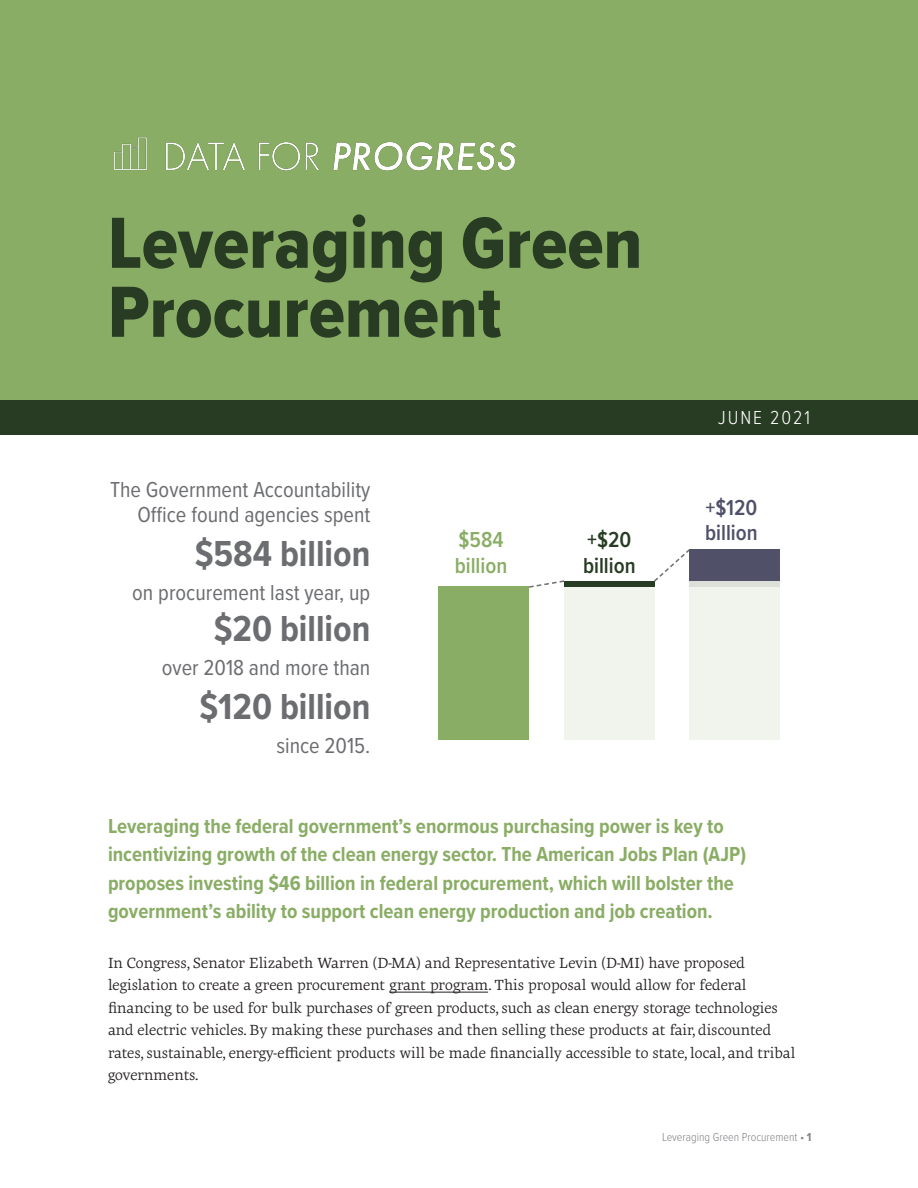
<style>
.page{position:relative;width:918px;height:1188px;background:#fff}
.page>*{position:absolute;margin:0;border:0;box-sizing:border-box;transform-origin:0 0}
.t1{font:75px/69px "Proxima Nova Cond Extrabld";color:#283c23}
.body_copy{font:700 37.5px "Proxima Nova Cond";color:#6c6d70}
.body_copy-2{font:22.5px/25.5px "Proxima Nova Cond";color:#6c6d70;text-align:right}
.body_copy-3{font:600 22.5px/25.5px "Proxima Nova Cond";color:#505169}
.body_copy-4{font:600 22.5px/25.5px "Proxima Nova Cond";color:#8aad66}
.body_copy-5{font:600 22.5px/25.5px "Proxima Nova Cond";color:#283c23}
.body_copy-6{font:700 21px/28.5px "Proxima Nova Cond";color:#8aad66}
.body_copy-7{font:300 19.5px "Proxima Nova Cond";letter-spacing:.1em;color:#fff}
.body_copy-8{font:15px/22.5px "Geneo Std";color:#231f20}
.t2{font:300 12px "Proxima Nova Cond";color:#808285}
.s1{font-weight:700}
</style>
<div class="page">
<div style="left:0;top:386px;width:918px;height:49px;background:#283c23"></div>
<div style="left:0;top:0;width:918px;height:400px;background:#8aad66"></div>
<img style="left:114px;top:137px;width:402px;height:34px">
<hr style="left:389px;top:992px;width:99px;height:1px;background:#231f20">
<div style="left:439px;top:586px;width:90px;height:154px;background:#8aad66"></div>
<div style="left:564px;top:586px;width:91px;height:154px;background:#f1f4ec"></div>
<div style="left:690px;top:586px;width:90px;height:154px;background:#f1f4ec"></div>
<div style="left:564px;top:581px;width:91px;height:5px;background:#283c23"></div>
<div style="left:690px;top:581px;width:90px;height:5px;background:#dddfda"></div>
<div style="left:690px;top:550px;width:90px;height:31px;background:#505169"></div>
<svg style="left:529px;top:580px;width:37px;height:8px"></svg>
<svg style="left:654px;top:549px;width:38px;height:34px"></svg>
<p class="t1" style="left:108px;top:207px;width:536px">Leveraging Green<br>Procurement</p>
<p class="body_copy-2" style="left:110px;top:475px;width:262px">The Government Accountability<br>Office found agencies spent</p>
<p class="body_copy" style="left:195px;top:526px;width:177px">$584 billion</p>
<p class="body_copy-2" style="left:132px;top:579px;width:240px">on procurement last year, up</p>
<p class="body_copy" style="left:214px;top:601px;width:158px">$20 billion</p>
<p class="body_copy-2" style="left:162px;top:654px;width:210px">over 2018 and more than</p>
<p class="body_copy" style="left:199px;top:679px;width:172px">$120 billion</p>
<p class="body_copy-2" style="left:276px;top:732px;width:96px">since 2015.</p>
<p class="body_copy-4" style="left:455px;top:526px;width:54px">$584 billion</p>
<p class="body_copy-5" style="left:583px;top:526px;width:54px">+$20 billion</p>
<p class="body_copy-7" style="left:718px;top:403px;width:93px">JUNE 2021</p>
<p class="body_copy-3" style="left:705px;top:494px;width:54px">+$120 billion</p>
<p class="body_copy-6" style="left:108px;top:811px;width:640px">Leveraging the federal government’s enormous purchasing power is key to incentivizing growth of the clean energy sector. The American Jobs Plan (AJP) proposes investing $46 billion in federal procurement, which will bolster the government’s ability to support clean energy production and job creation.</p>
<p class="body_copy-8" style="left:108px;top:951px;width:689px">In Congress, Senator Elizabeth Warren (D-MA) and Representative Levin (D-MI) have proposed legislation to create a green procurement grant program. This proposal would allow for federal financing to be used for bulk purchases of green products, such as clean energy storage technologies and electric vehicles. By making these purchases and then selling these products at fair, discounted rates, sustainable, energy-efficient products will be made financially accessible to state, local, and tribal governments.</p>
<p class="t2" style="left:662px;top:1128px;width:151px">Leveraging Green Procurement • <span class="s1">1</span></p>
</div>
